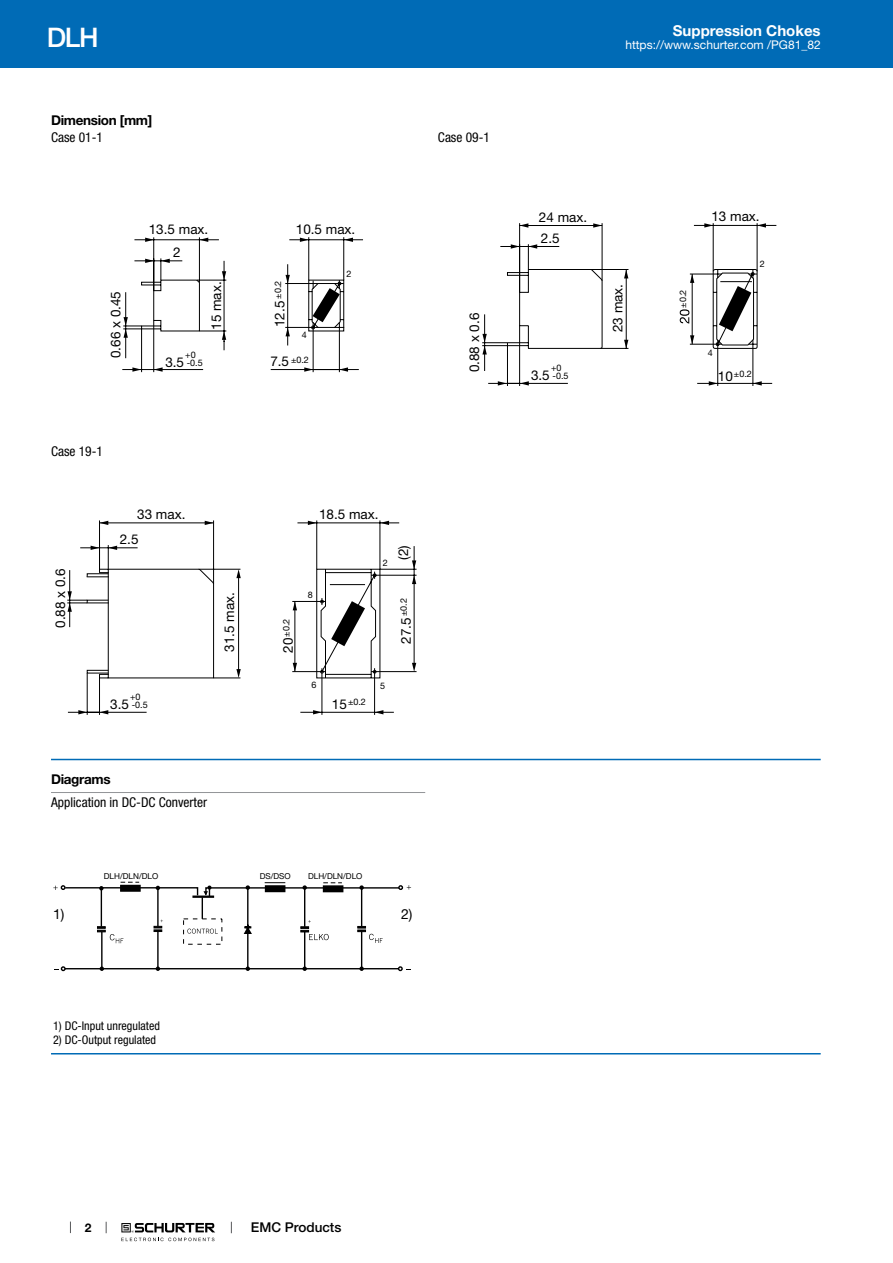
<style>
.page{position:relative;width:893px;height:1263px;background:#fff}
.page>*{position:absolute;margin:0;border:0;box-sizing:border-box;transform-origin:0 0}
.t1{font:500 27px "Helvetica Neue LT";color:#fff}
.t2{font:700 15px "Helvetica Neue LT";color:#fff}
.t3{font:13.95px "Helvetica Neue LT";color:#000}
.t4{font:13.5px/23px "Helvetica Neue LT";color:#000}
.t5{font:condensed 13.5px "Helvetica Neue LT";color:#000}
.t6{font:700 13.5px "Helvetica Neue LT";letter-spacing:-.025em;color:#000}
.t7{font:500 13.5px "Helvetica Neue LT";color:#000}
.t8{font:condensed 12px "Helvetica Neue LT";color:#000}
.t9{font:12px "Helvetica Neue LT";color:#fff}
.t10{font:700 12px "Helvetica Neue LT";color:#000}
.t11{font:9px/7.8px "Helvetica Neue LT";color:#000}
.t12{font:8.25px "Helvetica Neue LT";color:#000}
.s1{font-size:13.5px}
</style>
<div class="page">
<svg style="left:70px;top:1221px;width:1px;height:12px"></svg>
<svg style="left:121px;top:1223px;width:94px;height:18px"></svg>
<div style="left:0;top:0;width:893px;height:68px;background:#006bb6"></div>
<hr style="left:199px;top:237px;width:1px;height:46px;background:#000">
<hr style="left:153px;top:237px;width:1px;height:54px;background:#000">
<hr style="left:134px;top:239px;width:85px;height:1px;background:#000">
<hr style="left:125px;top:292px;width:1px;height:66px;background:#000">
<hr style="left:141px;top:329px;width:1px;height:43px;background:#000">
<hr style="left:153px;top:320px;width:1px;height:52px;background:#000">
<hr style="left:122px;top:369px;width:81px;height:1px;background:#000">
<hr style="left:343px;top:237px;width:1px;height:43px;background:#000">
<hr style="left:308px;top:237px;width:1px;height:43px;background:#000">
<hr style="left:289px;top:239px;width:74px;height:1px;background:#000">
<hr style="left:339px;top:332px;width:1px;height:40px;background:#000">
<hr style="left:313px;top:332px;width:1px;height:40px;background:#000">
<hr style="left:271px;top:369px;width:88px;height:1px;background:#000">
<svg style="left:145px;top:238px;width:9px;height:4px"></svg>
<svg style="left:199px;top:238px;width:9px;height:4px"></svg>
<svg style="left:123px;top:258px;width:222px;height:92px"></svg>
<svg style="left:132px;top:367px;width:9px;height:5px"></svg>
<svg style="left:154px;top:367px;width:9px;height:5px"></svg>
<svg style="left:304px;top:367px;width:44px;height:5px"></svg>
<svg style="left:300px;top:238px;width:9px;height:4px"></svg>
<svg style="left:344px;top:238px;width:9px;height:4px"></svg>
<hr style="left:519px;top:223px;width:1px;height:69px;background:#000">
<hr style="left:602px;top:223px;width:1px;height:58px;background:#000">
<hr style="left:520px;top:225px;width:82px;height:1px;background:#000">
<hr style="left:484px;top:314px;width:1px;height:57px;background:#000">
<hr style="left:507px;top:346px;width:1px;height:40px;background:#000">
<hr style="left:519px;top:326px;width:1px;height:60px;background:#000">
<hr style="left:488px;top:383px;width:80px;height:1px;background:#000">
<hr style="left:757px;top:223px;width:1px;height:48px;background:#000">
<hr style="left:713px;top:223px;width:1px;height:48px;background:#000">
<hr style="left:694px;top:225px;width:82px;height:1px;background:#000">
<hr style="left:717px;top:349px;width:1px;height:37px;background:#000">
<hr style="left:753px;top:349px;width:1px;height:37px;background:#000">
<hr style="left:697px;top:383px;width:75px;height:1px;background:#000">
<svg style="left:704px;top:223px;width:9px;height:5px"></svg>
<svg style="left:757px;top:223px;width:9px;height:5px"></svg>
<svg style="left:709px;top:381px;width:9px;height:5px"></svg>
<svg style="left:753px;top:381px;width:9px;height:5px"></svg>
<svg style="left:498px;top:381px;width:31px;height:5px"></svg>
<svg style="left:482px;top:244px;width:276px;height:110px"></svg>
<svg style="left:593px;top:223px;width:9px;height:5px"></svg>
<svg style="left:520px;top:223px;width:8px;height:5px"></svg>
<hr style="left:87px;top:673px;width:1px;height:42px;background:#000">
<hr style="left:99px;top:678px;width:1px;height:37px;background:#000">
<hr style="left:68px;top:712px;width:79px;height:1px;background:#000">
<hr style="left:99px;top:520px;width:1px;height:49px;background:#000">
<hr style="left:213px;top:520px;width:1px;height:64px;background:#000">
<hr style="left:316px;top:520px;width:1px;height:49px;background:#000">
<hr style="left:380px;top:520px;width:1px;height:49px;background:#000">
<hr style="left:380px;top:569px;width:37px;height:1px;background:#000">
<hr style="left:378px;top:575px;width:39px;height:1px;background:#000">
<hr style="left:297px;top:523px;width:102px;height:1px;background:#000">
<hr style="left:414px;top:546px;width:1px;height:120px;background:#000">
<hr style="left:378px;top:671px;width:39px;height:1px;background:#000">
<hr style="left:322px;top:675px;width:1px;height:40px;background:#000">
<hr style="left:374px;top:675px;width:1px;height:40px;background:#000">
<hr style="left:300px;top:712px;width:94px;height:1px;background:#000">
<svg style="left:78px;top:710px;width:30px;height:4px"></svg>
<svg style="left:412px;top:663px;width:4px;height:9px"></svg>
<svg style="left:412px;top:560px;width:4px;height:9px"></svg>
<svg style="left:412px;top:575px;width:4px;height:9px"></svg>
<svg style="left:313px;top:710px;width:9px;height:4px"></svg>
<svg style="left:375px;top:710px;width:8px;height:4px"></svg>
<svg style="left:308px;top:521px;width:9px;height:4px"></svg>
<svg style="left:380px;top:521px;width:9px;height:4px"></svg>
<hr style="left:100px;top:523px;width:114px;height:1px;background:#000">
<svg style="left:205px;top:521px;width:9px;height:4px"></svg>
<svg style="left:100px;top:521px;width:8px;height:4px"></svg>
<svg style="left:67px;top:545px;width:314px;height:134px"></svg>
<hr style="left:51px;top:759px;width:770px;height:1px;background:#006bb6">
<hr style="left:51px;top:792px;width:374px;height:1px;background:#939598">
<svg style="left:359px;top:966px;width:5px;height:5px"></svg>
<svg style="left:302px;top:966px;width:5px;height:5px"></svg>
<svg style="left:246px;top:966px;width:4px;height:5px"></svg>
<hr style="left:247px;top:925px;width:1px;height:43px;background:#000">
<hr style="left:101px;top:932px;width:2px;height:37px;background:#000">
<hr style="left:157px;top:931px;width:2px;height:37px;background:#000">
<hr style="left:304px;top:931px;width:1px;height:38px;background:#000">
<hr style="left:361px;top:931px;width:1px;height:37px;background:#000">
<hr style="left:65px;top:968px;width:333px;height:1px;background:#000">
<svg style="left:398px;top:966px;width:12px;height:5px"></svg>
<svg style="left:54px;top:966px;width:12px;height:5px"></svg>
<svg style="left:53px;top:882px;width:358px;height:63px"></svg>
<hr style="left:51px;top:1053px;width:770px;height:1px;background:#006bb6">
<h1 class="t1" style="left:47px;top:21px;width:53px">DLH</h1>
<p class="t6" style="left:51px;top:112px;width:103px">Dimension [mm]</p>
<p class="t5" style="left:51px;top:130px;width:53px">Case 01-1</p>
<p class="t5" style="left:438px;top:130px;width:53px">Case 09-1</p>
<p class="t4" style="left:104px;top:358px;width:69px;rotate:-90deg">0.66 x 0.45</p>
<p class="t4" style="left:149px;top:218px;width:61px;text-align:center">13.5 max.<br>2</p>
<p class="t4" style="left:165px;top:350px;width:20px">3.5</p>
<p class="t11" style="left:185px;top:350px;width:19px">+0 -0.5</p>
<p class="t4" style="left:205px;top:330px;width:50px;rotate:-90deg">15 max.</p>
<p class="t4" style="left:268px;top:327px;width:48px;rotate:-90deg">12.5 <sup>±0.2</sup></p>
<p class="t4" style="left:296px;top:218px;width:61px">10.5 max.</p>
<p class="t11" style="left:346px;top:270px;width:7px">2</p>
<p class="t11" style="left:302px;top:331px;width:7px">4</p>
<p class="t11" style="left:270px;top:355px;width:40px"><span class="s1">7.5</span> ±0.2</p>
<p class="t5" style="left:51px;top:443px;width:53px">Case 19-1</p>
<p class="t4" style="left:49px;top:628px;width:61px;rotate:-90deg">0.88 x 0.6</p>
<p class="t4" style="left:120px;top:501px;width:67px;line-height:25px;text-indent:17px">33 max.<br>2.5</p>
<p class="t4" style="left:218px;top:652px;width:61px;rotate:-90deg">31.5 max.</p>
<p class="t11" style="left:282px;top:653px;width:36px;rotate:-90deg"><span class="s1">20</span>±0.2</p>
<p class="t4" style="left:319px;top:502px;width:61px">18.5 max.</p>
<p class="t11" style="left:308px;top:591px;width:7px">8</p>
<p class="t11" style="left:383px;top:559px;width:7px">2</p>
<p class="t4" style="left:392px;top:559px;width:16px;rotate:-90deg">(2)</p>
<p class="t4" style="left:394px;top:643px;width:47px;rotate:-90deg">27.5<sup>±0.2</sup></p>
<p class="t11" style="left:312px;top:681px;width:7px">6</p>
<p class="t11" style="left:130px;top:692px;width:19px">+0 -0.5</p>
<p class="t4" style="left:110px;top:692px;width:20px">3.5</p>
<p class="t11" style="left:348px;top:698px;width:19px">±0.2</p>
<p class="t4" style="left:332px;top:693px;width:17px">15</p>
<p class="t11" style="left:380px;top:681px;width:7px">5</p>
<p class="t6" style="left:51px;top:770px;width:61px">Diagrams</p>
<p class="t5" style="left:51px;top:794px;width:157px">Application in DC-DC Converter</p>
<p class="t12" style="left:104px;top:871px;width:56px">DLH/DLN/DLO</p>
<p class="t12" style="left:260px;top:871px;width:33px">DS/DSO</p>
<p class="t12" style="left:308px;top:871px;width:56px">DLH/DLN/DLO</p>
<p class="t3" style="left:53px;top:905px;width:13px">1)</p>
<p class="t3" style="left:401px;top:906px;width:13px">2)</p>
<p class="t4" style="left:463px;top:372px;width:61px;rotate:-90deg">0.88 x 0.6</p>
<p class="t8" style="left:53px;top:1019px;width:108px">1) DC-Input unregulated</p>
<p class="t8" style="left:53px;top:1033px;width:104px">2) DC-Output regulated</p>
<p class="t2" style="left:673px;top:21px;width:149px">Suppression Chokes</p>
<p class="t9" style="left:625px;top:38px;width:197px">https://www.schurter.com /PG81_82</p>
<p class="t4" style="left:539px;top:206px;width:50px;line-height:21.3px">24 max.<br>2.5</p>
<p class="t4" style="left:606px;top:332px;width:50px;rotate:-90deg">23 max.</p>
<p class="t11" style="left:679px;top:308px;width:19px;rotate:-90deg">±0.2</p>
<p class="t4" style="left:711px;top:204px;width:50px">13 max.</p>
<p class="t11" style="left:708px;top:349px;width:7px">4</p>
<p class="t11" style="left:760px;top:260px;width:7px">2</p>
<p class="t11" style="left:551px;top:364px;width:19px">+0 -0.5</p>
<p class="t4" style="left:531px;top:363px;width:20px">3.5</p>
<p class="t11" style="left:734px;top:370px;width:19px">±0.2</p>
<p class="t4" style="left:718px;top:364px;width:17px">10</p>
<p class="t10" style="left:85px;top:1220px;width:8px">2</p>
<p class="t7" style="left:251px;top:1219px;width:92px">EMC Products</p>
</div>
